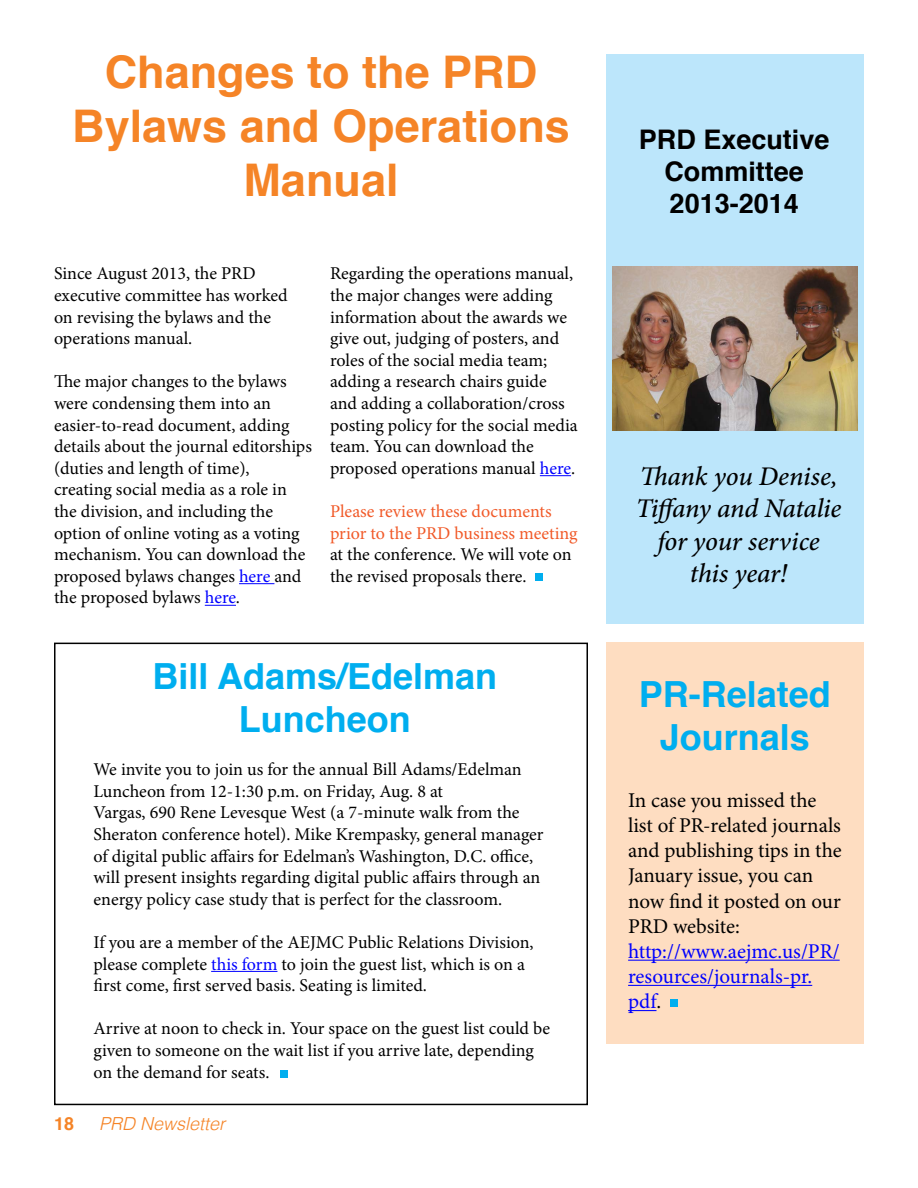
<style>
.page{position:relative;width:918px;height:1188px;background:#fff}
.page>*{position:absolute;margin:0;border:0;box-sizing:border-box;transform-origin:0 0}
.t1{font:700 45px/54px "Helvetica";color:#f58427;text-align:center}
.t2{font:700 36px/43.2px "Helvetica";color:#00aeef;text-align:center}
.t3{font:italic 500 27px/32.4px "Minion Pro";letter-spacing:-.01em;color:#000;text-align:center}
.t4{font:700 27px/32.4px "Helvetica";color:#000;text-align:center}
.t5{font:21px/25.2px "Minion Pro";letter-spacing:-.005em;color:#000}
.t6{font:21px/25.2px "Minion Pro";color:#00f}
.t7{font:18px/21.6px "Minion Pro";letter-spacing:-.005em;color:#000}
.t8{font:18px/21.6px "Minion Pro";color:#f15a29}
.t9{font:italic 300 18px "Helvetica";color:#f58427}
.t10{font:700 18px "Helvetica";color:#f58427}
.s1{color:#00f}
.s2{color:#000}
</style>
<div class="page">
<div style="left:606px;top:54px;width:258px;height:569px;background:#bce6fb"></div>
<hr style="left:239px;top:583px;width:35px;height:1px;background:#00f">
<hr style="left:205px;top:605px;width:31px;height:1px;background:#00f">
<hr style="left:540px;top:475px;width:31px;height:1px;background:#00f">
<div style="left:535px;top:574px;width:8px;height:7px;background:#00aeef"></div>
<div style="left:54px;top:643px;width:534px;height:462px;border:2px solid #000"></div>
<hr style="left:211px;top:971px;width:66px;height:1px;background:#00f">
<div style="left:607px;top:643px;width:257px;height:401px;background:#feddc1"></div>
<hr style="left:628px;top:960px;width:212px;height:1px;background:#00f">
<hr style="left:628px;top:985px;width:184px;height:1px;background:#00f">
<svg style="left:628px;top:1010px;width:29px;height:1px"></svg>
<img style="left:613px;top:266px;width:244px;height:165px">
<div style="left:671px;top:1000px;width:7px;height:7px;background:#00aeef"></div>
<div style="left:281px;top:1070px;width:7px;height:8px;background:#00aeef"></div>
<h1 class="t1" style="left:72px;top:45px;width:499px">Changes to the PRD<br>Bylaws and Operations<br>Manual</h1>
<p class="t7" style="left:54px;top:263px;width:235px">Since August 2013, the PRD executive committee has worked on revising the bylaws and the operations manual.</p>
<p class="t7" style="left:54px;top:371px;width:260px">The major changes to the bylaws were condensing them into an easier-to-read document, adding details about the journal editorships (duties and length of time), creating social media as a role in the division, and including the option of online voting as a voting mechanism. You can download the proposed bylaws changes <span class="s1">here</span> and the proposed bylaws <span class="s1">here</span>.</p>
<p class="t7" style="left:330px;top:263px;width:249px">Regarding the operations manual, the major changes were adding information about the awards we give out, judging of posters, and roles of the social media team; adding a research chairs guide and adding a collaboration/cross posting policy for the social media team. You can download the proposed operations manual <span class="s1">here</span>.</p>
<p class="t8" style="left:330px;top:501px;width:249px">Please review these documents prior to the PRD business meeting</p>
<p class="t7" style="left:330px;top:544px;width:243px">at the conference. We will vote on the revised proposals there.</p>
<h2 class="t2" style="left:153px;top:655px;width:346px">Bill Adams/Edelman<br>Luncheon</h2>
<p class="t7" style="left:94px;top:759px;width:452px">We invite you to join us for the annual Bill Adams/Edelman Luncheon from 12-1:30 p.m. on Friday, Aug. 8 at<br>Vargas, 690 Rene Levesque West (a 7-minute walk from the Sheraton conference hotel). Mike Krempasky, general manager of digital public affairs for Edelman’s Washington, D.C. office, will present insights regarding digital public affairs through an energy policy case study that is perfect for the classroom.</p>
<p class="t7" style="left:94px;top:932px;width:442px">If you are a member of the AEJMC Public Relations Division, please complete <span class="s1">this form</span> to join the guest list, which is on a first come, first served basis. Seating is limited.</p>
<p class="t7" style="left:94px;top:1018px;width:458px">Arrive at noon to check in. Your space on the guest list could be given to someone on the wait list if you arrive late, depending on the demand for seats.</p>
<p class="t10" style="left:54px;top:1109px;width:22px">18</p>
<p class="t9" style="left:99px;top:1110px;width:128px">PRD Newsletter</p>
<h3 class="t4" style="left:639px;top:123px;width:192px">PRD Executive<br>Committee<br>2013-2014</h3>
<h3 class="t3" style="left:636px;top:460px;width:207px">Thank you Denise,<br>Tiffany and Natalie for your service this year!</h3>
<h2 class="t2" style="left:639px;top:673px;width:194px">PR-Related<br>Journals</h2>
<p class="t5" style="left:628px;top:788px;width:215px">In case you missed the list of PR-related journals and publishing tips in the<br>January issue, you can now find it posted on our<br>PRD website:</p>
<p class="t6" style="left:628px;top:939px;width:213px">http://www.aejmc.us/PR/ resources/journals-pr. pdf<span class="s2">.</span></p>
</div>
